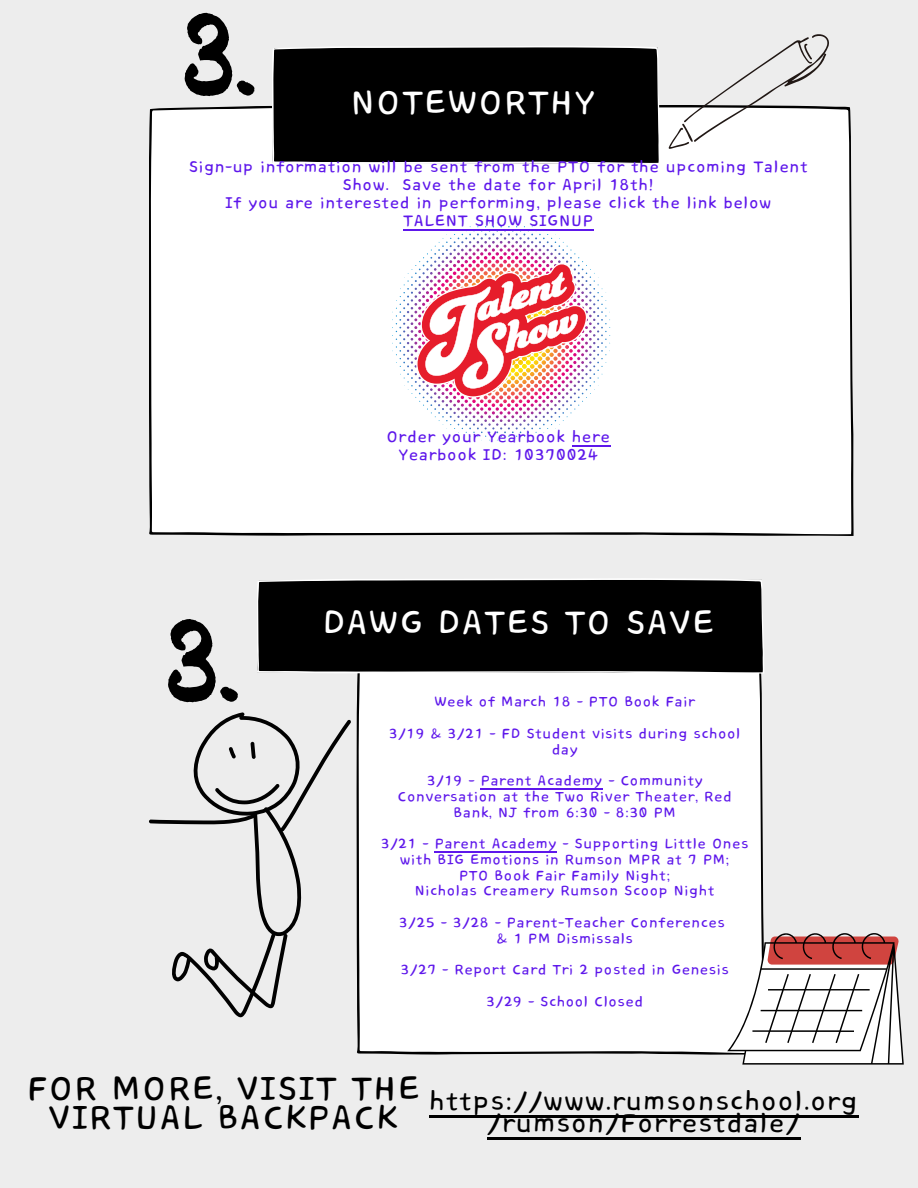
<style>
.page{position:relative;width:918px;height:1188px;background:#ededed}
.page>*{position:absolute;margin:0;border:0;box-sizing:border-box;transform-origin:0 0}
.t1{font:112.95px "Bosk";color:#000}
.t2{font:43.05px "Core Bandi Face";color:#000}
.t3{font:43.05px "Core Bandi Face";color:#fff}
.t4{font:33.45px "Core Bandi Face";color:#000}
.t5{font:20.4px/18px "Core Bandi Face";color:#5e17eb;text-align:center}
.t6{font:18px/15.8px "Core Bandi Face";color:#5e17eb;text-align:center}
</style>
<div class="page">
<div style="left:149px;top:105px;width:705px;height:431px;background:#fff"></div>
<div style="left:272px;top:46px;width:388px;height:118px;background:#000"></div>
<div style="left:357px;top:674px;width:407px;height:381px;background:#fff"></div>
<div style="left:257px;top:578px;width:507px;height:96px;background:#000"></div>
<svg style="left:668px;top:34px;width:163px;height:115px"></svg>
<svg style="left:149px;top:712px;width:202px;height:305px"></svg>
<svg style="left:727px;top:932px;width:177px;height:133px;background:#d8c6c5"></svg>
<svg style="left:392px;top:222px;width:218px;height:219px;background:#f5f0f7"></svg>
<svg style="left:416px;top:263px;width:171px;height:135px;background:#f2a4a9"></svg>
<hr style="left:403px;top:229px;width:191px;height:2px;background:#5e17eb">
<hr style="left:572px;top:445px;width:39px;height:2px;background:#5e17eb">
<hr style="left:481px;top:788px;width:122px;height:1px;background:#5e17eb">
<hr style="left:435px;top:851px;width:122px;height:1px;background:#5e17eb">
<hr style="left:429px;top:1115px;width:430px;height:3px;background:#000">
<hr style="left:487px;top:1138px;width:314px;height:2px;background:#000">
<h1 class="t1" style="left:182px;top:11px;width:76px">3.</h1>
<h2 class="t3" style="left:351px;top:80px;width:247px">NOTEWORTHY</h2>
<p class="t5" style="left:189px;top:159px;width:621px">Sign-up information will be sent from the PTO for the upcoming Talent Show. Save the date for April 18th!<br>If you are interested in performing, please click the link below<br>TALENT SHOW SIGNUP</p>
<h1 class="t1" style="left:166px;top:617px;width:76px">3.</h1>
<p class="t5" style="left:386px;top:429px;width:226px">Order your Yearbook here<br>Yearbook ID: 10370024</p>
<h2 class="t3" style="left:322px;top:600px;width:395px">DAWG DATES TO SAVE</h2>
<p class="t6" style="left:389px;top:687px;width:354px;line-height:31.5px">Week of March 18 - PTO Book Fair<br>3/19 &amp; 3/21 - FD Student visits during school</p>
<p class="t6" style="left:427px;top:734px;width:278px;line-height:31.5px">day<br>3/19 - Parent Academy - Community</p>
<p class="t6" style="left:398px;top:789px;width:336px">Conversation at the Two River Theater, Red<br>Bank, NJ from 6:30 - 8:30 PM</p>
<p class="t6" style="left:381px;top:836px;width:370px">3/21 - Parent Academy - Supporting Little Ones with BIG Emotions in Rumson MPR at 7 PM;<br>PTO Book Fair Family Night;<br>Nicholas Creamery Rumson Scoop Night</p>
<p class="t6" style="left:399px;top:915px;width:328px">3/25 - 3/28 - Parent-Teacher Conferences &amp; 1 PM Dismissals</p>
<p class="t6" style="left:401px;top:955px;width:330px;line-height:31.5px">3/27 - Report Card Tri 2 posted in Genesis<br>3/29 - School Closed</p>
<h2 class="t2" style="left:27px;top:1066px;width:396px">FOR MORE, VISIT THE</h2>
<h2 class="t2" style="left:49px;top:1095px;width:352px">VIRTUAL BACKPACK</h2>
<h3 class="t4" style="left:429px;top:1083px;width:431px">https://www.rumsonschool.org</h3>
<h3 class="t4" style="left:487px;top:1106px;width:315px">/rumson/Forrestdale/</h3>
</div>
